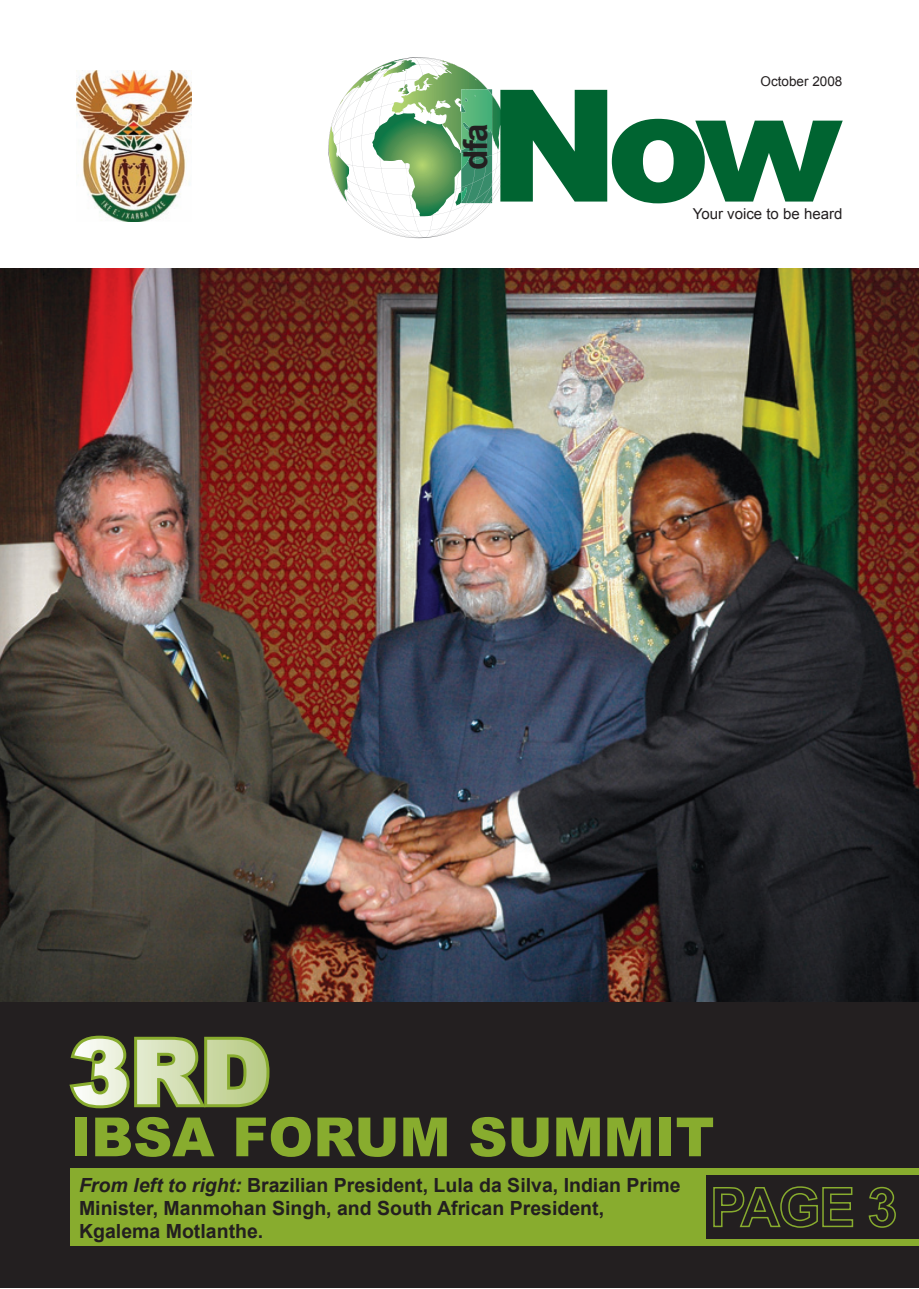
<style>
.page{position:relative;width:919px;height:1289px;background:#fff}
.page>*{position:absolute;margin:0;border:0;box-sizing:border-box;transform-origin:0 0}
.t1{font:900 156px "Arial";color:#006431}
.t2{font:900 90px "Arial";color:#fff}
.t3{font:900 54px "Arial";color:#88ac2e}
.t4{font:700 33px "Arial";color:#231f20}
.t5{font:700 19.5px/23.4px "Arial";color:#231f20}
.t6{font:15px "Arial";color:#231f20}
.t7{font:13.5px "Arial";color:#231f20}
.s1{font-style:italic}
</style>
<div class="page">
<div style="left:0;top:990px;width:918px;height:298px;background:#231f20"></div>
<img style="left:0;top:268px;width:918px;height:733px">
<svg style="left:328px;top:57px;width:181px;height:181px"></svg>
<img style="left:77px;top:70px;width:114px;height:151px">
<svg style="left:69px;top:1035px;width:201px;height:74px"></svg>
<div style="left:70px;top:1168px;width:848px;height:77px;background:#88ac2e"></div>
<div style="left:706px;top:1175px;width:212px;height:63px;background:#231f20"></div>
<svg style="left:713px;top:1186px;width:140px;height:42px"></svg>
<svg style="left:868px;top:1186px;width:28px;height:42px"></svg>
<h3 class="t4" style="left:454px;top:170px;width:48px;rotate:-90deg">dfa</h3>
<p class="t7" style="left:760px;top:73px;width:83px">October 2008</p>
<h1 class="t1" style="left:488px;top:33px;width:355px">NOW</h1>
<p class="t6" style="left:692px;top:204px;width:151px">Your voice to be heard</p>
<h2 class="t2" style="left:70px;top:1006px;width:202px">3RD</h2>
<h3 class="t3" style="left:70px;top:1097px;width:645px">IBSA FORUM SUMMIT</h3>
<p class="t5" style="left:79px;top:1173px;width:603px"><span class="s1">From left to right:</span> Brazilian President, Lula da Silva, Indian Prime<br>Minister, Manmohan Singh, and South African President,<br>Kgalema Motlanthe.</p>
</div>
